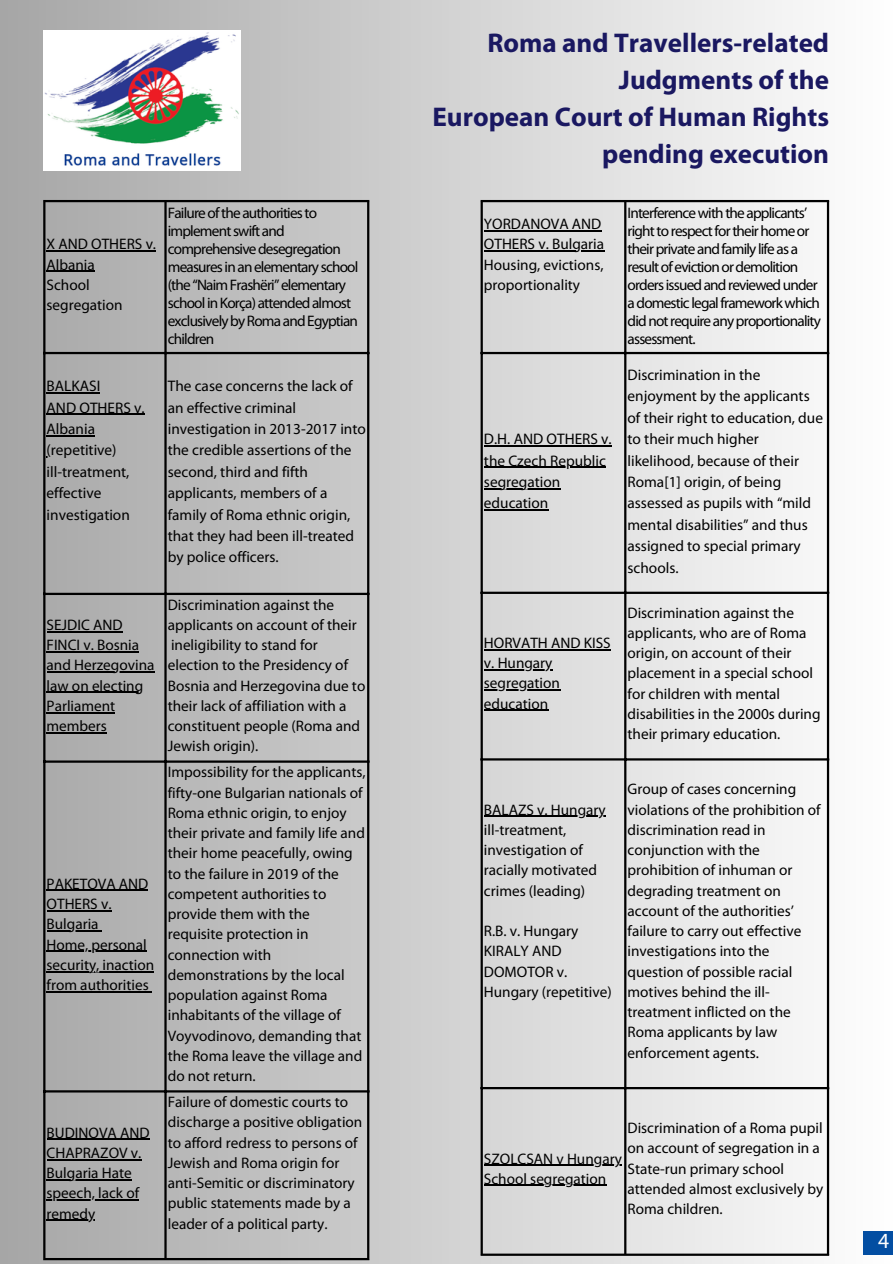
<style>
.page{position:relative;width:893px;height:1264px;background:#fff}
.page>*{position:absolute;margin:0;border:0;box-sizing:border-box;transform-origin:0 0}
.t1{font:700 27.15px "Myriad Pro";color:#1a1861}
.t2{font:21.6px "Myriad Pro";color:#fff}
.t3{font:15.3px/20.2px "Myriad Pro";color:#000}
.t4{font:15.3px/18px "Myriad Pro";letter-spacing:-.05em;color:#000}
</style>
<div class="page">
<div style="left:0;top:0;width:892px;height:1263px;background:linear-gradient(to right,#a4a4a4,#fdfdfd)"></div>
<div style="left:863px;top:1231px;width:29px;height:24px;background:#034ea2"></div>
<img style="left:43px;top:31px;width:197px;height:139px">
<hr style="left:47px;top:250px;width:109px;height:2px;background:#000">
<hr style="left:47px;top:271px;width:48px;height:1px;background:#000">
<hr style="left:47px;top:392px;width:53px;height:1px;background:#000">
<hr style="left:47px;top:414px;width:98px;height:1px;background:#000">
<hr style="left:47px;top:435px;width:48px;height:1px;background:#000">
<hr style="left:47px;top:631px;width:76px;height:1px;background:#000">
<hr style="left:47px;top:651px;width:92px;height:1px;background:#000">
<hr style="left:47px;top:671px;width:107px;height:1px;background:#000">
<hr style="left:47px;top:691px;width:96px;height:2px;background:#000">
<hr style="left:47px;top:712px;width:68px;height:1px;background:#000">
<hr style="left:47px;top:732px;width:60px;height:1px;background:#000">
<hr style="left:47px;top:889px;width:101px;height:2px;background:#000">
<hr style="left:47px;top:910px;width:64px;height:1px;background:#000">
<hr style="left:47px;top:930px;width:52px;height:1px;background:#000">
<hr style="left:47px;top:950px;width:100px;height:1px;background:#000">
<hr style="left:47px;top:970px;width:107px;height:2px;background:#000">
<hr style="left:47px;top:991px;width:102px;height:1px;background:#000">
<hr style="left:47px;top:1138px;width:102px;height:1px;background:#000">
<hr style="left:47px;top:1158px;width:94px;height:1px;background:#000">
<hr style="left:47px;top:1179px;width:85px;height:1px;background:#000">
<hr style="left:47px;top:1199px;width:92px;height:1px;background:#000">
<hr style="left:47px;top:1219px;width:48px;height:1px;background:#000">
<hr style="left:43px;top:202px;width:2px;height:1055px;background:#000">
<hr style="left:164px;top:202px;width:3px;height:1055px;background:#000">
<hr style="left:367px;top:202px;width:2px;height:1055px;background:#000">
<hr style="left:43px;top:200px;width:326px;height:2px;background:#000">
<hr style="left:43px;top:352px;width:326px;height:2px;background:#000">
<hr style="left:43px;top:592px;width:326px;height:3px;background:#000">
<hr style="left:43px;top:760px;width:326px;height:2px;background:#000">
<hr style="left:43px;top:1090px;width:326px;height:2px;background:#000">
<hr style="left:43px;top:1257px;width:326px;height:3px;background:#000">
<hr style="left:484px;top:230px;width:117px;height:1px;background:#000">
<hr style="left:484px;top:250px;width:120px;height:2px;background:#000">
<hr style="left:484px;top:445px;width:127px;height:1px;background:#000">
<hr style="left:484px;top:466px;width:122px;height:2px;background:#000">
<hr style="left:484px;top:488px;width:76px;height:1px;background:#000">
<hr style="left:484px;top:509px;width:64px;height:1px;background:#000">
<hr style="left:484px;top:649px;width:126px;height:1px;background:#000">
<hr style="left:484px;top:669px;width:68px;height:1px;background:#000">
<hr style="left:484px;top:689px;width:76px;height:1px;background:#000">
<hr style="left:484px;top:710px;width:64px;height:1px;background:#000">
<hr style="left:484px;top:815px;width:121px;height:1px;background:#000">
<hr style="left:484px;top:1164px;width:137px;height:1px;background:#000">
<hr style="left:484px;top:1184px;width:122px;height:1px;background:#000">
<hr style="left:480px;top:202px;width:3px;height:1051px;background:#000">
<hr style="left:624px;top:202px;width:2px;height:1051px;background:#000">
<hr style="left:826px;top:202px;width:3px;height:1051px;background:#000">
<hr style="left:480px;top:200px;width:349px;height:2px;background:#000">
<hr style="left:480px;top:352px;width:349px;height:2px;background:#000">
<hr style="left:480px;top:591px;width:349px;height:3px;background:#000">
<hr style="left:480px;top:758px;width:349px;height:2px;background:#000">
<hr style="left:480px;top:1086px;width:349px;height:3px;background:#000">
<hr style="left:480px;top:1253px;width:349px;height:2px;background:#000">
<p class="t3" style="left:47px;top:235px;width:111px">X AND OTHERS v.</p>
<p class="t3" style="left:47px;top:256px;width:50px">Albania</p>
<p class="t3" style="left:47px;top:276px;width:78px">School segregation</p>
<p class="t4" style="left:168px;top:205px;width:192px">Failure of the authorities to implement swift and comprehensive desegregation measures in an elementary school (the “Naim Frashëri” elementary school in Korça) attended almost exclusively by Roma and Egyptian children</p>
<p class="t3" style="left:47px;top:377px;width:55px">BALKASI</p>
<p class="t3" style="left:47px;top:398px;width:100px;line-height:21.3px">AND OTHERS v.<br>Albania (repetitive)</p>
<p class="t3" style="left:47px;top:462px;width:85px;line-height:21.3px">ill-treatment, effective investigation</p>
<p class="t3" style="left:47px;top:616px;width:77px">SEJDIC AND</p>
<p class="t3" style="left:47px;top:636px;width:109px">FINCI v. Bosnia and Herzegovina</p>
<p class="t3" style="left:47px;top:676px;width:98px">law on electing<br>Parliament members</p>
<p class="t3" style="left:47px;top:874px;width:103px">PAKETOVA AND<br>OTHERS v.<br>Bulgaria</p>
<p class="t3" style="left:47px;top:935px;width:109px">Home, personal security, inaction from authorities</p>
<p class="t3" style="left:47px;top:1123px;width:104px">BUDINOVA AND</p>
<p class="t3" style="left:47px;top:1143px;width:96px">CHAPRAZOV v.<br>Bulgaria Hate</p>
<p class="t3" style="left:47px;top:1184px;width:94px">speech, lack of remedy</p>
<p class="t3" style="left:168px;top:377px;width:200px;line-height:21.3px">The case concerns the lack of an effective criminal investigation in 2013-2017 into the credible assertions of the second, third and fifth applicants, members of a family of Roma ethnic origin, that they had been ill-treated by police officers.</p>
<p class="t3" style="left:168px;top:595px;width:190px">Discrimination against the applicants on account of their</p>
<p class="t3" style="left:168px;top:636px;width:199px">ineligibility to stand for election to the Presidency of<br>Bosnia and Herzegovina due to their lack of affiliation with a constituent people (Roma and<br>Jewish origin).</p>
<p class="t3" style="left:168px;top:763px;width:199px">Impossibility for the applicants, fifty-one Bulgarian nationals of<br>Roma ethnic origin, to enjoy their private and family life and their home peacefully, owing to the failure in 2019 of the competent authorities to provide them with the requisite protection in connection with demonstrations by the local population against Roma inhabitants of the village of<br>Voyvodinovo, demanding that the Roma leave the village and do not return.</p>
<p class="t3" style="left:168px;top:1093px;width:196px">Failure of domestic courts to discharge a positive obligation to afford redress to persons of<br>Jewish and Roma origin for anti-Semitic or discriminatory public statements made by a leader of a political party.</p>
<p class="t1" style="left:487px;top:31px;width:343px">Roma and Travellers-related</p>
<p class="t1" style="left:618px;top:68px;width:212px">Judgments of the</p>
<p class="t1" style="left:432px;top:106px;width:398px">European Court of Human Rights</p>
<p class="t1" style="left:602px;top:143px;width:228px">pending execution</p>
<p class="t3" style="left:484px;top:215px;width:122px">YORDANOVA AND<br>OTHERS v. Bulgaria</p>
<p class="t3" style="left:484px;top:256px;width:121px">Housing, evictions, proportionality</p>
<p class="t3" style="left:484px;top:430px;width:129px;line-height:21.3px">D.H. AND OTHERS v. the Czech Republic segregation education</p>
<p class="t3" style="left:484px;top:634px;width:128px">HORVATH AND KISS v. Hungary</p>
<p class="t3" style="left:484px;top:674px;width:78px">segregation education</p>
<p class="t3" style="left:484px;top:800px;width:123px">BALAZS v. Hungary</p>
<p class="t3" style="left:484px;top:820px;width:115px">ill-treatment, investigation of racially motivated crimes (leading)</p>
<p class="t3" style="left:484px;top:922px;width:96px">R.B. v. Hungary</p>
<p class="t3" style="left:484px;top:942px;width:129px">KIRALY AND<br>DOMOTOR v.<br>Hungary (repetitive)</p>
<p class="t4" style="left:627px;top:205px;width:195px">Interference with the applicants’ right to respect for their home or their private and family life as a result of eviction or demolition orders issued and reviewed under a domestic legal framework which did not require any proportionality assessment.</p>
<p class="t3" style="left:627px;top:365px;width:197px;line-height:21.3px">Discrimination in the enjoyment by the applicants of their right to education, due to their much higher likelihood, because of their<br>Roma[1] origin, of being assessed as pupils with “mild mental disabilities” and thus assigned to special primary schools.</p>
<p class="t3" style="left:627px;top:603px;width:194px">Discrimination against the applicants, who are of Roma origin, on account of their placement in a special school for children with mental disabilities in the 2000s during their primary education.</p>
<p class="t3" style="left:627px;top:780px;width:194px">Group of cases concerning violations of the prohibition of discrimination read in conjunction with the prohibition of inhuman or degrading treatment on account of the authorities’ failure to carry out effective investigations into the question of possible racial motives behind the ill&shy;treatment inflicted on the<br>Roma applicants by law enforcement agents.</p>
<p class="t3" style="left:627px;top:1119px;width:197px">Discrimination of a Roma pupil on account of segregation in a<br>State-run primary school attended almost exclusively by<br>Roma children.</p>
<p class="t3" style="left:484px;top:1149px;width:139px">SZOLCSAN v Hungary</p>
<p class="t3" style="left:484px;top:1169px;width:124px">School segregation</p>
<p class="t2" style="left:878px;top:1232px;width:13px">4</p>
</div>
